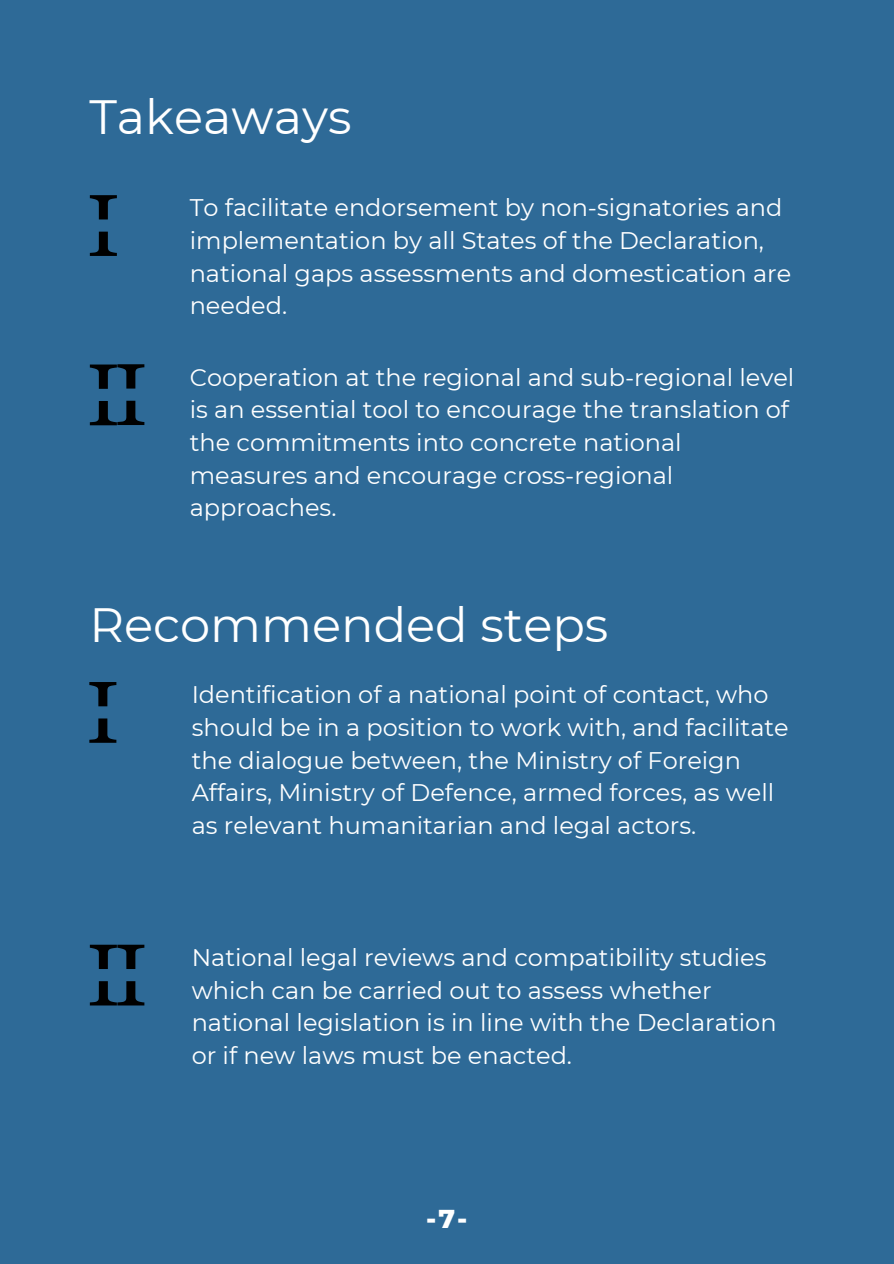
<style>
.page{position:relative;width:894px;height:1264px;background:#fff}
.page>*{position:absolute;margin:0;border:0;box-sizing:border-box;transform-origin:0 0}
.t1{font:48px "Montserrat";color:#fff}
.t2{font:800 26.4px "Montserrat";color:#fff}
.t3{font:24px/32.7px "Montserrat";color:#fff}
</style>
<div class="page">
<div style="left:0;top:0;width:893px;height:1263px;background:#2e6a97"></div>
<svg style="left:90px;top:195px;width:27px;height:61px"></svg>
<svg style="left:90px;top:364px;width:54px;height:61px"></svg>
<svg style="left:89px;top:682px;width:27px;height:60px"></svg>
<svg style="left:90px;top:944px;width:54px;height:61px"></svg>
<p class="t1" style="left:89px;top:88px;width:263px">Takeaways</p>
<p class="t3" style="left:190px;top:191px;width:603px">To facilitate endorsement by non-signatories and implementation by all States of the Declaration, national gaps assessments and domestication are needed.</p>
<p class="t3" style="left:190px;top:361px;width:606px">Cooperation at the regional and sub-regional level is an essential tool to encourage the translation of the commitments into concrete national measures and encourage cross-regional approaches.</p>
<p class="t1" style="left:89px;top:595px;width:520px">Recommended steps</p>
<p class="t3" style="left:192px;top:678px;width:598px">Identification of a national point of contact, who should be in a position to work with, and facilitate the dialogue between, the Ministry of Foreign Affairs, Ministry of Defence, armed forces, as well as relevant humanitarian and legal actors.</p>
<h1 class="t3" style="left:192px;top:941px;width:586px">National legal reviews and compatibility studies which can be carried out to assess whether national legislation is in line with the Declaration or if new laws must be enacted.</h1>
<h1 class="t2" style="left:426px;top:1201px;width:43px">-7-</h1>
</div>
